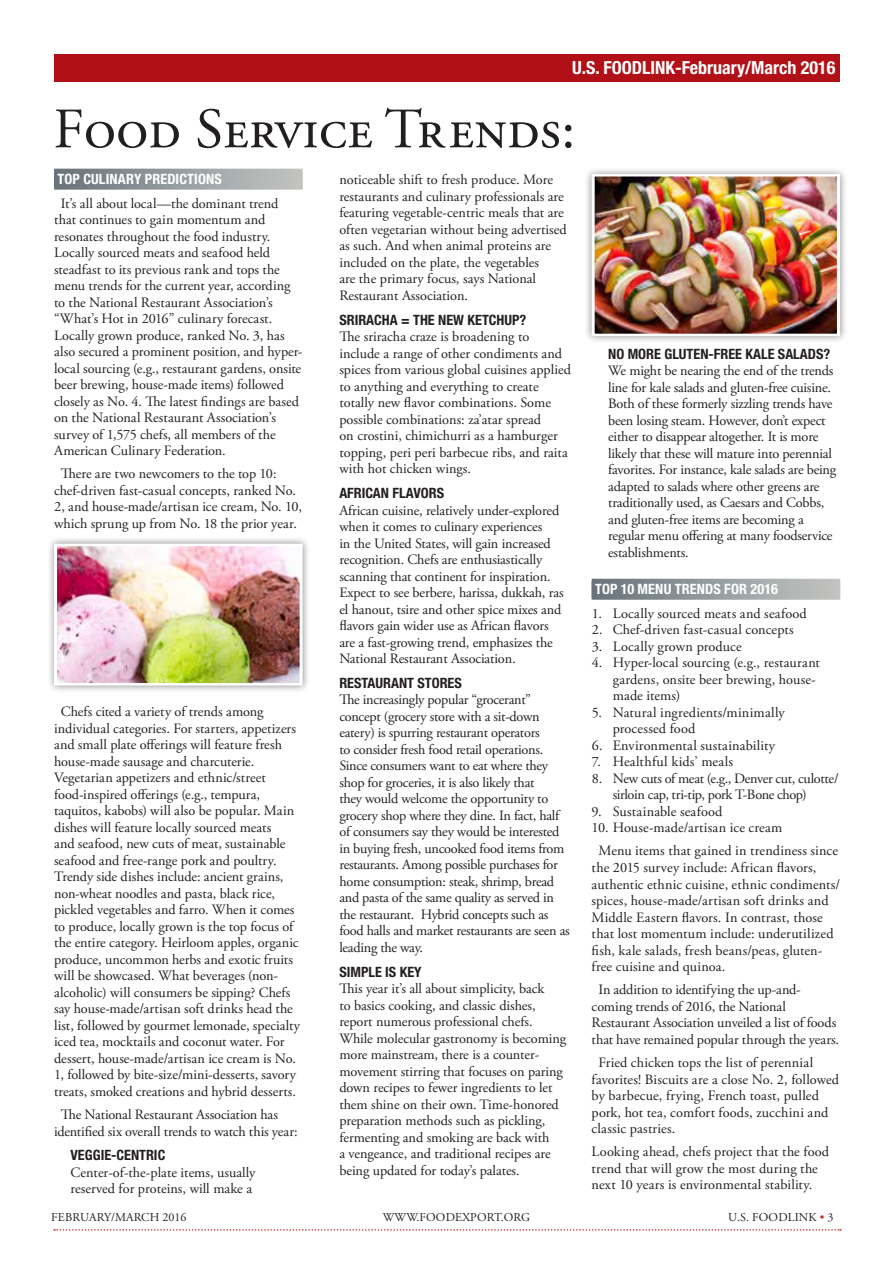
<style>
.page{position:relative;width:894px;height:1263px;background:#fff}
.page>*{position:absolute;margin:0;border:0;box-sizing:border-box;transform-origin:0 0}
.t1{font:57px "Adobe Garamond Pro";color:#231f20}
.t2{font:700 condensed 18px "Helvetica Neue LT Std";color:#fff}
.t3{font:14.25px/16.5px "Adobe Garamond Pro";letter-spacing:-.015em;color:#231f20}
.t4{font:14.25px/16.5px "Adobe Garamond Pro";letter-spacing:.01em;color:#231f20}
.t5{font:14.25px/16.5px "Adobe Garamond Pro";letter-spacing:-.035em;color:#231f20}
.t6{font:700 condensed 14.25px "Helvetica Neue LT Std";color:#231f20}
.t7{font:700 condensed 14.25px "Helvetica Neue LT Std";letter-spacing:.01em;color:#fff}
.t8{font:12px "Adobe Garamond Pro";letter-spacing:.015em;color:#231f20}
.s1{color:#bf311a}
</style>
<div class="page">
<svg style="left:54px;top:1229px;width:786px;height:1px"></svg>
<div style="left:54px;top:54px;width:785px;height:27px;background:#b11116"></div>
<svg style="left:54px;top:169px;width:248px;height:21px"></svg>
<div style="left:54px;top:171px;width:248px;height:17px;background:linear-gradient(to right,#69737b,#c3c6c3)"></div>
<svg style="left:591px;top:579px;width:248px;height:21px"></svg>
<div style="left:591px;top:581px;width:248px;height:17px;background:linear-gradient(to right,#68737b,#c3c6c3)"></div>
<div style="left:583px;top:166px;width:264px;height:178px;background:#231f20;opacity:.5"></div>
<img style="left:595px;top:178px;width:240px;height:154px">
<div style="left:591px;top:174px;width:248px;height:162px;border:3px solid #fff"></div>
<div style="left:46px;top:536px;width:264px;height:157px;background:#231f20;opacity:.5"></div>
<img style="left:58px;top:547px;width:240px;height:134px">
<div style="left:54px;top:543px;width:248px;height:142px;border:3px solid #fff"></div>
<p class="t2" style="left:572px;top:56px;width:265px">U.S. FOODLINK-February/March 2016</p>
<h1 class="t1" style="left:53px;top:95px;width:523px">Food Service Trends:</h1>
<p class="t7" style="left:57px;top:170px;width:166px">TOP CULINARY PREDICTIONS</p>
<p class="t3" style="left:54px;top:195px;width:250px;text-indent:7px">It’s all about local—the dominant trend that continues to gain momentum and resonates throughout the food industry.<br>Locally sourced meats and seafood held steadfast to its previous rank and tops the menu trends for the current year, according to the National Restaurant Association’s “What’s Hot in 2016” culinary forecast.<br>Locally grown produce, ranked No. 3, has also secured a prominent position, and hyper&shy;local sourcing (e.g., restaurant gardens, onsite beer brewing, house-made items) followed closely as No. 4. The latest findings are based on the National Restaurant Association’s survey of 1,575 chefs, all members of the American Culinary Federation.</p>
<p class="t5" style="left:54px;top:466px;width:249px;text-indent:7px">There are two newcomers to the top 10: chef-driven fast-casual concepts, ranked No.<br>2, and house-made/artisan ice cream, No. 10, which sprung up from No. 18 the prior year.</p>
<p class="t3" style="left:339px;top:172px;width:229px">noticeable shift to fresh produce. More restaurants and culinary professionals are featuring vegetable-centric meals that are often vegetarian without being advertised as such. And when animal proteins are included on the plate, the vegetables<br>are the primary focus, says National Restaurant Association.</p>
<p class="t6" style="left:339px;top:311px;width:188px">SRIRACHA = THE NEW KETCHUP?</p>
<p class="t3" style="left:339px;top:329px;width:233px">The sriracha craze is broadening to include a range of other condiments and spices from various global cuisines applied to anything and everything to create totally new flavor combinations. Some possible combinations: za’atar spread<br>on crostini, chimichurri as a hamburger topping, peri peri barbecue ribs, and raita with hot chicken wings.</p>
<p class="t6" style="left:339px;top:484px;width:106px">AFRICAN FLAVORS</p>
<p class="t3" style="left:339px;top:502px;width:226px">African cuisine, relatively under-explored when it comes to culinary experiences<br>in the United States, will gain increased recognition. Chefs are enthusiastically scanning that continent for inspiration.<br>Expect to see berbere, harissa, dukkah, ras el hanout, tsire and other spice mixes and flavors gain wider use as African flavors are a fast-growing trend, emphasizes the National Restaurant Association.</p>
<p class="t6" style="left:339px;top:674px;width:124px">RESTAURANT STORES</p>
<p class="t3" style="left:339px;top:692px;width:232px">The increasingly popular “grocerant” concept (grocery store with a sit-down eatery) is spurring restaurant operators<br>to consider fresh food retail operations.<br>Since consumers want to eat where they shop for groceries, it is also likely that<br>they would welcome the opportunity to grocery shop where they dine. In fact, half of consumers say they would be interested in buying fresh, uncooked food items from restaurants. Among possible purchases for home consumption: steak, shrimp, bread and pasta of the same quality as served in the restaurant. Hybrid concepts such as food halls and market restaurants are seen as leading the way.</p>
<p class="t6" style="left:339px;top:963px;width:84px">SIMPLE IS KEY</p>
<p class="t3" style="left:339px;top:981px;width:228px">This year it’s all about simplicity, back<br>to basics cooking, and classic dishes, report numerous professional chefs.<br>While molecular gastronomy is becoming more mainstream, there is a counter&shy;movement stirring that focuses on paring down recipes to fewer ingredients to let them shine on their own. Time-honored preparation methods such as pickling, fermenting and smoking are back with<br>a vengeance, and traditional recipes are being updated for today’s palates.</p>
<p class="t3" style="left:54px;top:704px;width:247px;text-indent:7px">Chefs cited a variety of trends among individual categories. For starters, appetizers and small plate offerings will feature fresh house-made sausage and charcuterie.<br>Vegetarian appetizers and ethnic/street food-inspired offerings (e.g., tempura, taquitos, kabobs) will also be popular. Main dishes will feature locally sourced meats<br>and seafood, new cuts of meat, sustainable seafood and free-range pork and poultry.<br>Trendy side dishes include: ancient grains, non-wheat noodles and pasta, black rice, pickled vegetables and farro. When it comes to produce, locally grown is the top focus of the entire category. Heirloom apples, organic produce, uncommon herbs and exotic fruits will be showcased. What beverages (non&shy;alcoholic) will consumers be sipping? Chefs say house-made/artisan soft drinks head the list, followed by gourmet lemonade, specialty iced tea, mocktails and coconut water. For dessert, house-made/artisan ice cream is No.<br>1, followed by bite-size/mini-desserts, savory treats, smoked creations and hybrid desserts.</p>
<p class="t3" style="left:54px;top:1106px;width:245px;text-indent:7px">The National Restaurant Association has identified six overall trends to watch this year:</p>
<p class="t6" style="left:70px;top:1146px;width:96px">VEGGIE-CENTRIC</p>
<p class="t3" style="left:70px;top:1164px;width:186px">Center-of-the-plate items, usually reserved for proteins, will make a</p>
<p class="t6" style="left:608px;top:345px;width:223px">NO MORE GLUTEN-FREE KALE SALADS?</p>
<p class="t3" style="left:608px;top:363px;width:229px">We might be nearing the end of the trends line for kale salads and gluten-free cuisine.<br>Both of these formerly sizzling trends have been losing steam. However, don’t expect either to disappear altogether. It is more likely that these will mature into perennial favorites. For instance, kale salads are being adapted to salads where other greens are traditionally used, as Caesars and Cobbs, and gluten-free items are becoming a regular menu offering at many foodservice establishments.</p>
<p class="t7" style="left:595px;top:580px;width:184px">TOP 10 MENU TRENDS FOR 2016</p>
<p class="t3" style="left:591px;top:605px;width:216px">1. Locally sourced meats and seafood</p>
<p class="t3" style="left:591px;top:622px;width:203px">2. Chef-driven fast-casual concepts</p>
<p class="t3" style="left:591px;top:638px;width:151px">3. Locally grown produce</p>
<p class="t3" style="left:612px;top:655px;width:209px;text-indent:-21px">4. Hyper-local sourcing (e.g., restaurant gardens, onsite beer brewing, house&shy;made items)</p>
<p class="t3" style="left:612px;top:704px;width:174px;text-indent:-21px">5. Natural ingredients/minimally processed food</p>
<p class="t3" style="left:591px;top:737px;width:185px">6. Environmental sustainability</p>
<p class="t3" style="left:591px;top:754px;width:143px">7. Healthful kids’ meals</p>
<p class="t3" style="left:612px;top:770px;width:227px;text-indent:-21px">8. New cuts of meat (e.g., Denver cut, culotte/ sirloin cap, tri-tip, pork T-Bone chop)</p>
<p class="t3" style="left:591px;top:803px;width:132px">9. Sustainable seafood</p>
<p class="t3" style="left:598px;top:816px;width:241px;line-height:23.2px;text-indent:-7px">10. House-made/artisan ice cream<br>Menu items that gained in trendiness since</p>
<p class="t4" style="left:591px;top:859px;width:250px">the 2015 survey include: African flavors, authentic ethnic cuisine, ethnic condiments/ spices, house-made/artisan soft drinks and Middle Eastern flavors. In contrast, those that lost momentum include: underutilized fish, kale salads, fresh beans/peas, gluten&shy;free cuisine and quinoa.</p>
<p class="t3" style="left:591px;top:982px;width:249px;text-indent:7px">In addition to identifying the up-and&shy;coming trends of 2016, the National Restaurant Association unveiled a list of foods that have remained popular through the years.</p>
<p class="t3" style="left:591px;top:1054px;width:249px;text-indent:7px">Fried chicken tops the list of perennial favorites! Biscuits are a close No. 2, followed by barbecue, frying, French toast, pulled pork, hot tea, comfort foods, zucchini and classic pastries.</p>
<p class="t3" style="left:591px;top:1144px;width:239px">Looking ahead, chefs project that the food trend that will grow the most during the next 10 years is environmental stability.</p>
<p class="t8" style="left:51px;top:1209px;width:137px">FEBRUARY/MARCH 2016</p>
<p class="t8" style="left:383px;top:1209px;width:148px">WWW.FOODEXPORT.ORG</p>
<p class="t8" style="left:727px;top:1209px;width:107px">U.S. FOODLINK <span class="s1">•</span> 3</p>
</div>
